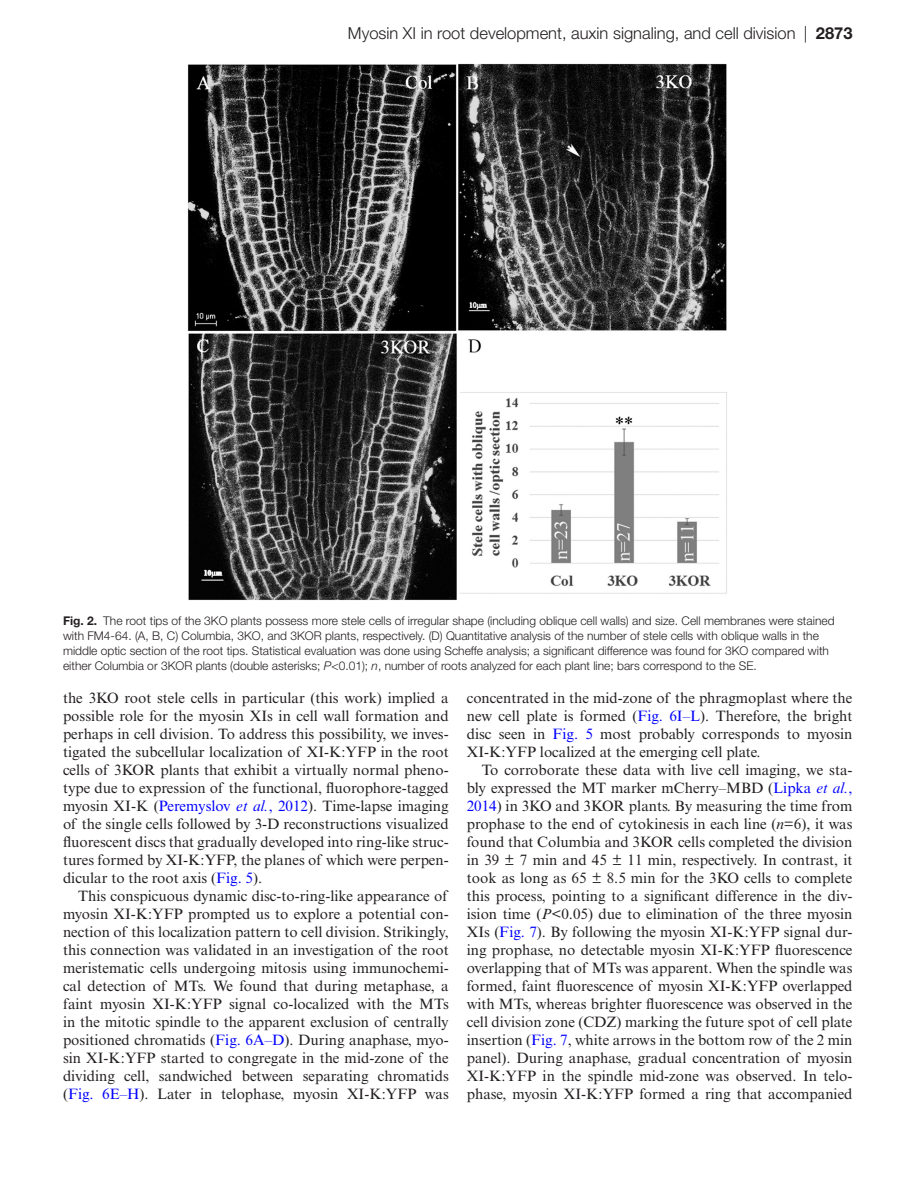
<style>
.page{position:relative;width:919px;height:1187px;background:#fff}
.page>*{position:absolute;margin:0;border:0;box-sizing:border-box;transform-origin:0 0}
.t1{font:300 16.5px "Helvetica Neue LT Std";color:#231f20}
.t2{font:15px/18px "Times New Roman MT Std";color:#231f20;text-align:justify}
.t3{font:300 12px/15px "Helvetica Neue LT Std";color:#231f20}
.s1{font-weight:700}
.s2{font-style:italic}
.s3{color:#00f}
.s4{font-style:italic;color:#00f}
</style>
<div class="page">
<img style="left:188px;top:63px;width:539px;height:537px">
<p class="t1" style="left:348px;top:23px;width:506px">Myosin XI in root development, auxin signaling, and cell division | <span class="s1">2873</span></p>
<p class="t3" style="left:63px;top:612px;width:773px"><span class="s1">Fig. 2.</span> The root tips of the 3KO plants possess more stele cells of irregular shape (including oblique cell walls) and size. Cell membranes were stained with FM4-64. (A, B, C) Columbia, 3KO, and 3KOR plants, respectively. (D) Quantitative analysis of the number of stele cells with oblique walls in the middle optic section of the root tips. Statistical evaluation was done using Scheffe analysis; a significant difference was found for 3KO compared with either Columbia or 3KOR plants (double asterisks; <span class="s2">P</span>&lt;0.01); <span class="s2">n</span>, number of roots analyzed for each plant line; bars correspond to the SE.</p>
<p class="t2" style="left:63px;top:689px;width:387px">the 3KO root stele cells in particular (this work) implied a possible role for the myosin XIs in cell wall formation and perhaps in cell division. To address this possibility, we inves&shy;tigated the subcellular localization of XI-K:YFP in the root cells of 3KOR plants that exhibit a virtually normal pheno&shy;type due to expression of the functional, fluorophore-tagged myosin XI-K (<span class="s3">Peremyslov</span> <span class="s4">et al.</span><span class="s3">, 2012</span>). Time-lapse imaging of the single cells followed by 3-D reconstructions visualized fluorescent discs that gradually developed into ring-like struc&shy;tures formed by XI-K:YFP, the planes of which were perpen&shy;dicular to the root axis (<span class="s3">Fig. 5</span>).</p>
<p class="t2" style="left:63px;top:887px;width:387px;text-indent:15px">This conspicuous dynamic disc-to-ring-like appearance of myosin XI-K:YFP prompted us to explore a potential con&shy;nection of this localization pattern to cell division. Strikingly, this connection was validated in an investigation of the root meristematic cells undergoing mitosis using immunochemi&shy;cal detection of MTs. We found that during metaphase, a faint myosin XI-K:YFP signal co-localized with the MTs in the mitotic spindle to the apparent exclusion of centrally positioned chromatids (<span class="s3">Fig. 6A–D</span>). During anaphase, myo&shy;sin XI-K:YFP started to congregate in the mid-zone of the dividing cell, sandwiched between separating chromatids (<span class="s3">Fig. 6E–H</span>). Later in telophase, myosin XI-K:YFP was</p>
<p class="t2" style="left:466px;top:689px;width:387px">concentrated in the mid-zone of the phragmoplast where the new cell plate is formed (<span class="s3">Fig. 6I–L</span>). Therefore, the bright disc seen in <span class="s3">Fig. 5</span> most probably corresponds to myosin XI-K:YFP localized at the emerging cell plate.</p>
<p class="t2" style="left:466px;top:761px;width:387px;text-indent:15px">To corroborate these data with live cell imaging, we sta&shy;bly expressed the MT marker mCherry–MBD (<span class="s3">Lipka</span> <span class="s4">et al.</span><span class="s3">, 2014</span>) in 3KO and 3KOR plants. By measuring the time from prophase to the end of cytokinesis in each line (<span class="s2">n</span>=6), it was found that Columbia and 3KOR cells completed the division in 39 ± 7 min and 45 ± 11 min, respectively. In contrast, it took as long as 65 ± 8.5 min for the 3KO cells to complete this process, pointing to a significant difference in the div&shy;ision time (<span class="s2">P</span>&lt;0.05) due to elimination of the three myosin XIs (<span class="s3">Fig. 7</span>). By following the myosin XI-K:YFP signal dur&shy;ing prophase, no detectable myosin XI-K:YFP fluorescence overlapping that of MTs was apparent. When the spindle was formed, faint fluorescence of myosin XI-K:YFP overlapped with MTs, whereas brighter fluorescence was observed in the cell division zone (CDZ) marking the future spot of cell plate insertion (<span class="s3">Fig. 7</span>, white arrows in the bottom row of the 2 min panel). During anaphase, gradual concentration of myosin XI-K:YFP in the spindle mid-zone was observed. In telo&shy;phase, myosin XI-K:YFP formed a ring that accompanied</p>
</div>
